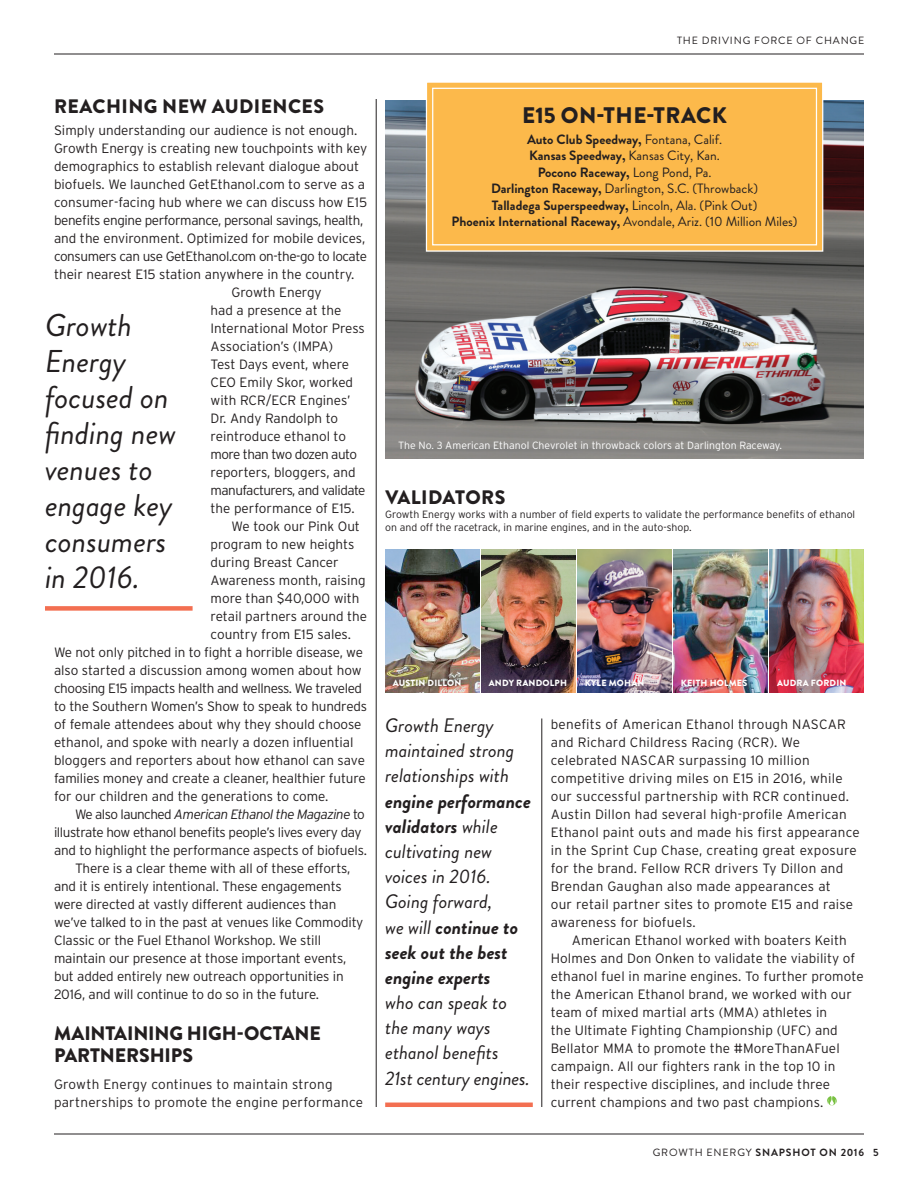
<style>
.page{position:relative;width:918px;height:1188px;background:#fff}
.page>*{position:absolute;margin:0;border:0;box-sizing:border-box;transform-origin:0 0}
.callout{font:italic 31.5px/36px "Brandon Grotesque";color:#231f20}
.b_9_on_12{font:900 22.5px "Brandon Grotesque";letter-spacing:.02em;color:#231f20}
.callout-2{font:italic 19.5px/25.2px "Brandon Grotesque";color:#231f20}
.subh_13_on_15_2L{font:900 19.5px/22.5px "Brandon Grotesque";letter-spacing:-.005em;color:#231f20}
.subh_13_on_15_1L{font:900 19.5px "Brandon Grotesque";letter-spacing:.02em;color:#231f20}
.subh_13_on_15_2L-2{font:900 19.5px "Brandon Grotesque";letter-spacing:.02em;color:#231f20}
.b_9_on_12-2{font:300 13.5px/18px "Interstate";letter-spacing:-.01em;color:#231f20}
.b_ni{font:300 13.5px/18px "Interstate";letter-spacing:.005em;color:#231f20}
.b_9_on_12-3{font:300 13.5px/18px "Interstate";letter-spacing:.01em;color:#231f20}
.b_9_on_12-4{font:300 13.5px/18px "Interstate";letter-spacing:-.03em;color:#231f20}
.b_9_on_12-5{font:700 13.5px "Brandon Grotesque";color:#231f20}
.b_9_on_12-6{font:13.5px "Brandon Grotesque";color:#231f20}
.t1{font:300 10.5px/13.5px "Interstate";color:#231f20}
.t2{font:300 10.5px "Interstate";color:#fff}
.t3{font:700 10.5px "Brandon Grotesque";letter-spacing:.08em;color:#231f20}
.t4{font:10.5px "Brandon Grotesque";letter-spacing:.08em;color:#231f20}
.t5{font:900 9px "Brandon Grotesque";letter-spacing:.02em;color:#fff}
.s1{font-style:italic}
.s2{font-weight:400}
.s3{font-weight:700}
</style>
<div class="page">
<hr style="left:54px;top:1134px;width:810px;height:1px;background:#231f20">
<hr style="left:54px;top:54px;width:810px;height:1px;background:#231f20">
<hr style="left:376px;top:99px;width:1px;height:1008px;background:#231f20">
<hr style="left:541px;top:718px;width:1px;height:389px;background:#231f20">
<svg style="left:827px;top:1096px;width:10px;height:9px"></svg>
<img style="left:385px;top:100px;width:479px;height:359px">
<div style="left:45px;top:606px;width:148px;height:5px;background:#f36f51"></div>
<hr style="left:385px;top:1103px;width:148px;height:4px;background:#f36f51">
<div style="left:425px;top:82px;width:399px;height:170px;background:#fcb94b"></div>
<div style="left:432px;top:88px;width:385px;height:157px;border:1px solid #fff"></div>
<img style="left:385px;top:549px;width:95px;height:144px">
<img style="left:481px;top:549px;width:95px;height:144px">
<img style="left:673px;top:549px;width:95px;height:144px">
<img style="left:577px;top:549px;width:95px;height:144px">
<img style="left:769px;top:549px;width:95px;height:144px">
<svg style="left:388px;top:675px;width:77px;height:16px"></svg>
<p class="t4" style="left:677px;top:34px;width:189px">THE DRIVING FORCE OF CHANGE</p>
<p class="subh_13_on_15_1L" style="left:54px;top:92px;width:271px">REACHING NEW AUDIENCES</p>
<p class="b_ni" style="left:54px;top:121px;width:315px">Simply understanding our audience is not enough.<br>Growth Energy is creating new touchpoints with key demographics to establish relevant dialogue about biofuels. We launched GetEthanol.com to serve as a consumer-facing hub where we can discuss how E15 benefits engine performance, personal savings, health, and the environment. Optimized for mobile devices, consumers can use GetEthanol.com on-the-go to locate their nearest E15 station anywhere in the country.</p>
<p class="b_9_on_12-2" style="left:211px;top:283px;width:156px;text-indent:21px">Growth Energy<br>had a presence at the<br>International Motor Press<br>Association’s (IMPA)<br>Test Days event, where<br>CEO Emily Skor, worked with RCR/ECR Engines’<br>Dr. Andy Randolph to reintroduce ethanol to more than two dozen auto reporters, bloggers, and manufacturers, and validate the performance of E15.</p>
<p class="b_9_on_12-2" style="left:232px;top:517px;width:130px">We took our Pink Out</p>
<p class="b_9_on_12-2" style="left:211px;top:535px;width:145px">program to new heights</p>
<p class="b_9_on_12-2" style="left:211px;top:553px;width:130px">during Breast Cancer</p>
<p class="b_9_on_12-2" style="left:211px;top:571px;width:157px">Awareness month, raising</p>
<p class="b_9_on_12-2" style="left:211px;top:589px;width:151px">more than $40,000 with</p>
<p class="b_9_on_12-2" style="left:211px;top:607px;width:158px">retail partners around the</p>
<p class="b_9_on_12-2" style="left:211px;top:625px;width:142px">country from E15 sales.</p>
<p class="b_9_on_12-2" style="left:54px;top:643px;width:311px">We not only pitched in to fight a horrible disease, we</p>
<p class="b_9_on_12-2" style="left:54px;top:661px;width:309px">also started a discussion among women about how</p>
<p class="b_9_on_12-4" style="left:54px;top:679px;width:310px">choosing E15 impacts health and wellness. We traveled</p>
<p class="b_9_on_12-2" style="left:54px;top:697px;width:315px">to the Southern Women’s Show to speak to hundreds</p>
<p class="b_9_on_12-2" style="left:54px;top:715px;width:309px">of female attendees about why they should choose</p>
<p class="b_9_on_12-2" style="left:54px;top:733px;width:301px">ethanol, and spoke with nearly a dozen influential</p>
<p class="b_9_on_12-2" style="left:54px;top:751px;width:313px">bloggers and reporters about how ethanol can save</p>
<p class="b_9_on_12-2" style="left:54px;top:769px;width:313px">families money and create a cleaner, healthier future</p>
<p class="b_9_on_12-2" style="left:54px;top:787px;width:276px">for our children and the generations to come.</p>
<p class="b_9_on_12-4" style="left:54px;top:805px;width:315px;text-indent:21px">We also launched <span class="s1">American Ethanol the Magazine</span> to illustrate how ethanol benefits people’s lives every day and to highlight the performance aspects of biofuels.</p>
<p class="b_9_on_12-2" style="left:54px;top:859px;width:311px;text-indent:21px">There is a clear theme with all of these efforts, and it is entirely intentional. These engagements were directed at vastly different audiences than we’ve talked to in the past at venues like Commodity Classic or the Fuel Ethanol Workshop. We still maintain our presence at those important events, but added entirely new outreach opportunities in 2016, and will continue to do so in the future.</p>
<p class="subh_13_on_15_2L" style="left:54px;top:1022px;width:268px">MAINTAINING HIGH-OCTANE<br>PARTNERSHIPS</p>
<p class="b_ni" style="left:54px;top:1075px;width:311px">Growth Energy continues to maintain strong partnerships to promote the engine performance</p>
<p class="callout" style="left:45px;top:308px;width:133px">Growth<br>Energy focused on finding new venues to engage key consumers in 2016.</p>
<p class="b_9_on_12" style="left:522px;top:99px;width:206px">E15 ON-THE-TRACK</p>
<p class="b_9_on_12-5" style="left:527px;top:130px;width:197px">Auto Club Speedway, <span class="s2">Fontana, Calif.</span></p>
<p class="b_9_on_12-5" style="left:529px;top:146px;width:192px">Kansas Speedway, <span class="s2">Kansas City, Kan.</span></p>
<p class="b_9_on_12-5" style="left:538px;top:163px;width:175px">Pocono Raceway, <span class="s2">Long Pond, Pa.</span></p>
<p class="b_9_on_12-6" style="left:491px;top:179px;width:269px"><span class="s3">Darlington Raceway,</span> Darlington, S.C. (Throwback)</p>
<p class="b_9_on_12-5" style="left:492px;top:196px;width:267px">Talladega Superspeedway, <span class="s2">Lincoln, Ala. (Pink Out)</span></p>
<p class="b_9_on_12-6" style="left:452px;top:212px;width:347px"><span class="s3">Phoenix International Raceway,</span> Avondale, Ariz. (10 Million Miles)</p>
<p class="t2" style="left:398px;top:440px;width:386px">The No. 3 American Ethanol Chevrolet in throwback colors at Darlington Raceway.</p>
<p class="subh_13_on_15_2L-2" style="left:385px;top:483px;width:122px">VALIDATORS</p>
<p class="t1" style="left:385px;top:507px;width:472px">Growth Energy works with a number of field experts to validate the performance benefits of ethanol on and off the racetrack, in marine engines, and in the auto-shop.</p>
<p class="t5" style="left:393px;top:676px;width:70px">AUSTIN DILLON</p>
<p class="t5" style="left:489px;top:676px;width:80px">ANDY RANDOLPH</p>
<p class="t5" style="left:585px;top:676px;width:61px">KYLE MOHAN</p>
<p class="t5" style="left:681px;top:676px;width:68px">KEITH HOLMES</p>
<p class="t5" style="left:777px;top:676px;width:71px">AUDRA FORDIN</p>
<p class="callout-2" style="left:385px;top:713px;width:147px">Growth Energy maintained strong relationships with <span class="s3">engine performance validators</span> while cultivating new voices in 2016.<br>Going forward,<br>we will <span class="s3">continue to seek out the best engine experts<br></span>who can speak to the many ways ethanol benefits<br>21st century engines.</p>
<p class="b_ni" style="left:551px;top:715px;width:310px">benefits of American Ethanol through NASCAR and Richard Childress Racing (RCR). We celebrated NASCAR surpassing 10 million competitive driving miles on E15 in 2016, while our successful partnership with RCR continued.<br>Austin Dillon had several high-profile American Ethanol paint outs and made his first appearance in the Sprint Cup Chase, creating great exposure for the brand. Fellow RCR drivers Ty Dillon and Brendan Gaughan also made appearances at<br>our retail partner sites to promote E15 and raise awareness for biofuels.</p>
<p class="b_9_on_12-3" style="left:551px;top:931px;width:314px;text-indent:21px">American Ethanol worked with boaters Keith Holmes and Don Onken to validate the viability of ethanol fuel in marine engines. To further promote the American Ethanol brand, we worked with our team of mixed martial arts (MMA) athletes in<br>the Ultimate Fighting Championship (UFC) and Bellator MMA to promote the #MoreThanAFuel campaign. All our fighters rank in the top 10 in their respective disciplines, and include three current champions and two past champions.</p>
<p class="t3" style="left:653px;top:1145px;width:227px"><span class="s2">GROWTH ENERGY</span> SNAPSHOT ON 2016 5</p>
</div>
